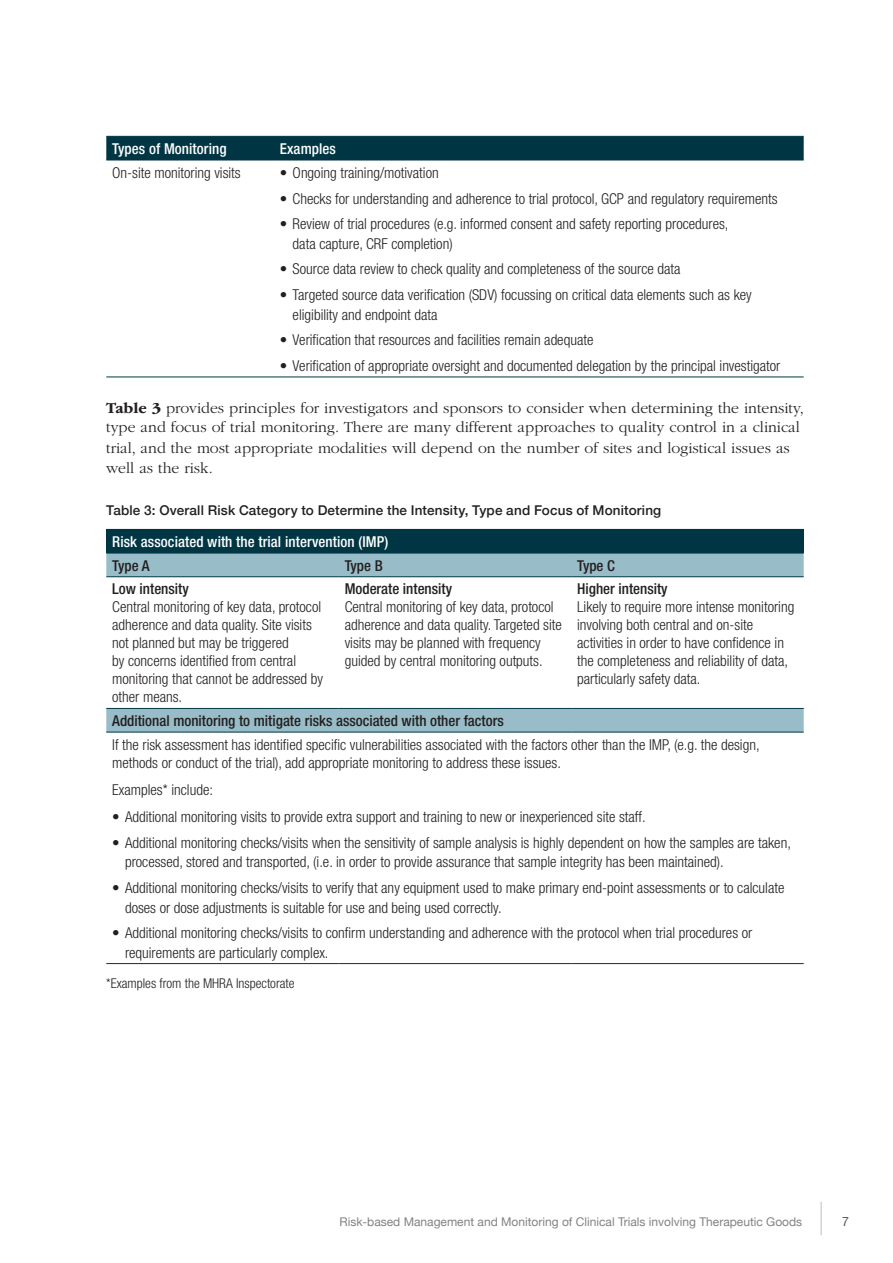
<style>
.page{position:relative;width:893px;height:1263px;background:#fff}
.page>*{position:absolute;margin:0;border:0;box-sizing:border-box;transform-origin:0 0}
.Text{font:300 15.75px/20.1px "ITC Garamond Std";color:#231f20}
.Text_Light_Left{font:300 condensed 15px/18px "Helvetica Neue";color:#231f20}
.Text_Light_Left-2{font:500 condensed 15px "Helvetica Neue";color:#231f20}
.Head_Rev_Left{font:500 condensed 15px "Helvetica Neue";letter-spacing:.005em;color:#fff}
.fighead{font:500 13.5px "Helvetica Neue";letter-spacing:.01em;color:#231f20}
.Footnote_text{font:300 condensed 13.5px "Helvetica Neue";color:#231f20}
.t1{font:12.75px "Helvetica Neue";color:#57585a}
.t2{font:12px "Helvetica Neue";color:#808285}
.s1{font-weight:700}
.s2{font-weight:500}
</style>
<div class="page">
<hr style="left:821px;top:1202px;width:1px;height:33px;background:#bcbdc0">
<div style="left:106px;top:137px;width:698px;height:23px;background:#003644"></div>
<hr style="left:106px;top:136px;width:168px;height:1px;background:#003644">
<hr style="left:274px;top:136px;width:530px;height:1px;background:#003644">
<hr style="left:106px;top:160px;width:168px;height:1px;background:#003644">
<hr style="left:274px;top:160px;width:530px;height:1px;background:#003644">
<hr style="left:106px;top:377px;width:168px;height:1px;background:#003644">
<hr style="left:274px;top:377px;width:530px;height:1px;background:#003644">
<div style="left:106px;top:529px;width:698px;height:24px;background:#003644"></div>
<svg style="left:106px;top:554px;width:698px;height:178px"></svg>
<hr style="left:106px;top:553px;width:233px;height:1px;background:#003644">
<hr style="left:339px;top:553px;width:232px;height:1px;background:#003644">
<hr style="left:571px;top:553px;width:233px;height:1px;background:#003644">
<hr style="left:106px;top:576px;width:233px;height:1px;background:#003644">
<hr style="left:339px;top:576px;width:232px;height:1px;background:#003644">
<hr style="left:571px;top:576px;width:233px;height:1px;background:#003644">
<hr style="left:106px;top:963px;width:233px;height:1px;background:#003644">
<hr style="left:339px;top:963px;width:232px;height:1px;background:#003644">
<hr style="left:571px;top:963px;width:233px;height:1px;background:#003644">
<hr style="left:106px;top:708px;width:233px;height:1px;background:#003644">
<hr style="left:339px;top:708px;width:232px;height:1px;background:#003644">
<hr style="left:571px;top:708px;width:233px;height:1px;background:#003644">
<hr style="left:106px;top:732px;width:233px;height:1px;background:#003644">
<hr style="left:339px;top:732px;width:232px;height:1px;background:#003644">
<hr style="left:571px;top:732px;width:233px;height:1px;background:#003644">
<p class="Head_Rev_Left" style="left:112px;top:140px;width:116px">Types of Monitoring</p>
<p class="Head_Rev_Left" style="left:280px;top:140px;width:58px">Examples</p>
<p class="Text_Light_Left" style="left:112px;top:163px;width:130px">On-site monitoring visits</p>
<p class="Text_Light_Left" style="left:280px;top:163px;width:160px">• Ongoing training/motivation</p>
<p class="Text_Light_Left" style="left:280px;top:189px;width:499px">• Checks for understanding and adherence to trial protocol, GCP and regulatory requirements</p>
<p class="Text_Light_Left" style="left:293px;top:214px;width:437px;line-height:19.4px;text-indent:-13px">• Review of trial procedures (e.g. informed consent and safety reporting procedures, data capture, CRF completion)</p>
<p class="Text_Light_Left" style="left:280px;top:260px;width:402px">• Source data review to check quality and completeness of the source data</p>
<p class="Text_Light_Left" style="left:293px;top:285px;width:461px;line-height:19.4px;text-indent:-13px">• Targeted source data verification (SDV) focussing on critical data elements such as key eligibility and endpoint data</p>
<p class="Text_Light_Left" style="left:280px;top:331px;width:315px">• Verification that resources and facilities remain adequate</p>
<p class="Text_Light_Left" style="left:280px;top:357px;width:502px">• Verification of appropriate oversight and documented delegation by the principal investigator</p>
<p class="Text" style="left:106px;top:398px;width:699px"><span class="s1">Table 3</span> provides principles for investigators and sponsors to consider when determining the intensity, type and focus of trial monitoring. There are many different approaches to quality control in a clinical trial, and the most appropriate modalities will depend on the number of sites and logistical issues as well as the risk.</p>
<p class="fighead" style="left:106px;top:499px;width:556px">Table 3: Overall Risk Category to Determine the Intensity, Type and Focus of Monitoring</p>
<p class="Head_Rev_Left" style="left:112px;top:533px;width:277px">Risk associated with the trial intervention (IMP)</p>
<p class="Text_Light_Left-2" style="left:112px;top:556px;width:39px">Type A</p>
<p class="Text_Light_Left-2" style="left:345px;top:556px;width:40px">Type B</p>
<p class="Text_Light_Left-2" style="left:577px;top:556px;width:39px">Type C</p>
<p class="Text_Light_Left" style="left:112px;top:580px;width:212px"><span class="s2">Low intensity<br></span>Central monitoring of key data, protocol adherence and data quality. Site visits not planned but may be triggered<br>by concerns identified from central monitoring that cannot be addressed by other means.</p>
<p class="Text_Light_Left" style="left:345px;top:580px;width:219px"><span class="s2">Moderate intensity<br></span>Central monitoring of key data, protocol adherence and data quality. Targeted site visits may be planned with frequency guided by central monitoring outputs.</p>
<p class="Text_Light_Left" style="left:577px;top:580px;width:219px"><span class="s2">Higher intensity<br></span>Likely to require more intense monitoring involving both central and on-site activities in order to have confidence in the completeness and reliability of data, particularly safety data.</p>
<p class="Text_Light_Left-2" style="left:112px;top:712px;width:393px">Additional monitoring to mitigate risks associated with other factors</p>
<p class="Text_Light_Left" style="left:112px;top:735px;width:649px">If the risk assessment has identified specific vulnerabilities associated with the factors other than the IMP, (e.g. the design, methods or conduct of the trial), add appropriate monitoring to address these issues.</p>
<p class="Text_Light_Left" style="left:112px;top:780px;width:102px">Examples* include:</p>
<p class="Text_Light_Left" style="left:112px;top:808px;width:535px">• Additional monitoring visits to provide extra support and training to new or inexperienced site staff.</p>
<p class="Text_Light_Left" style="left:125px;top:833px;width:667px;line-height:19.4px;text-indent:-13px">• Additional monitoring checks/visits when the sensitivity of sample analysis is highly dependent on how the samples are taken, processed, stored and transported, (i.e. in order to provide assurance that sample integrity has been maintained).</p>
<p class="Text_Light_Left" style="left:125px;top:878px;width:661px;line-height:19.4px;text-indent:-13px">• Additional monitoring checks/visits to verify that any equipment used to make primary end-point assessments or to calculate doses or dose adjustments is suitable for use and being used correctly.</p>
<p class="Text_Light_Left" style="left:125px;top:923px;width:629px;line-height:19.4px;text-indent:-13px">• Additional monitoring checks/visits to confirm understanding and adherence with the protocol when trial procedures or requirements are particularly complex.</p>
<p class="Footnote_text" style="left:106px;top:975px;width:190px">*Examples from the MHRA Inspectorate</p>
<p class="t2" style="left:339px;top:1213px;width:464px">Risk-based Management and Monitoring of Clinical Trials involving Therapeutic Goods</p>
<p class="t1" style="left:842px;top:1213px;width:8px">7</p>
</div>
